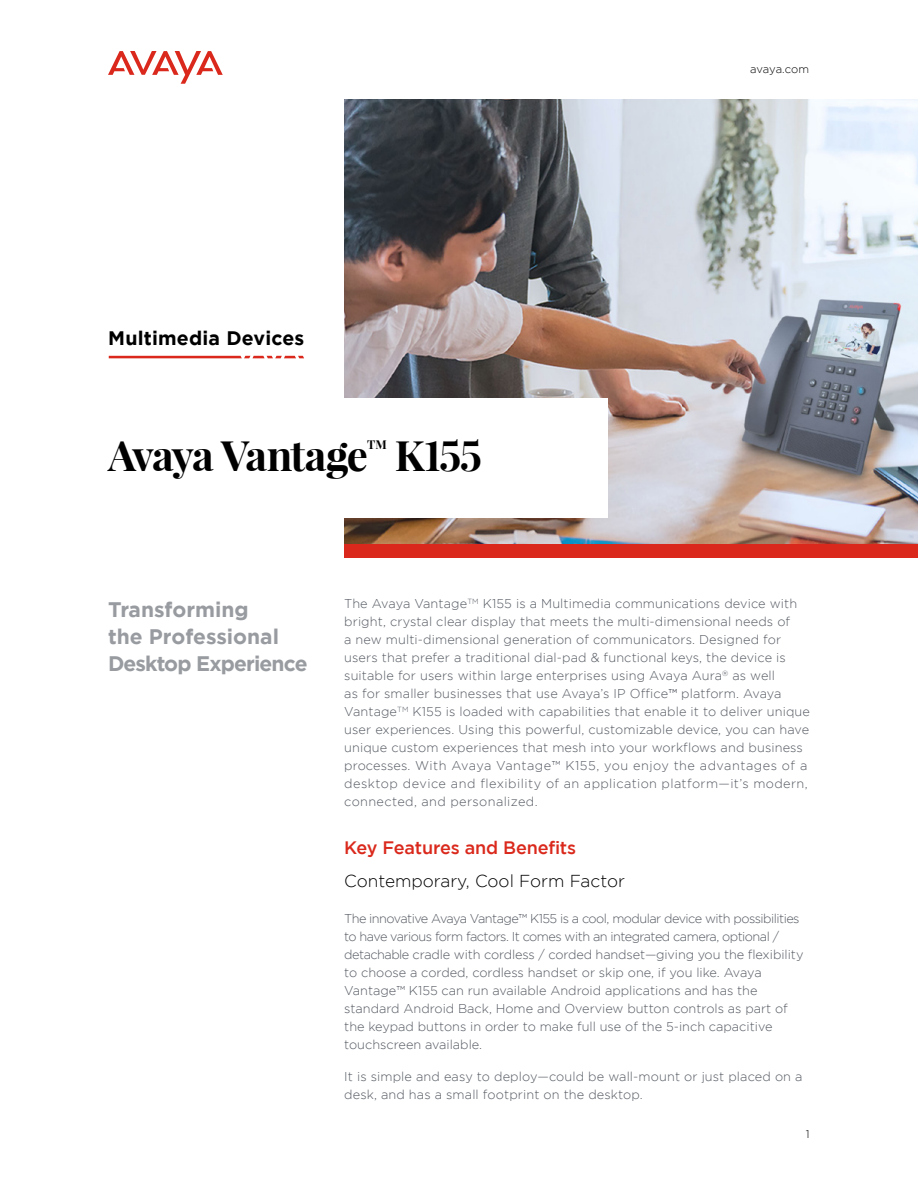
<style>
.page{position:relative;width:918px;height:1188px;background:#fff}
.page>*{position:absolute;margin:0;border:0;box-sizing:border-box;transform-origin:0 0}
.t1{font:700 42px "Playfair Display";letter-spacing:-.04em;color:#000}
.t2{font:700 21px/27px "Gotham";letter-spacing:-.01em;color:#989ba0}
.t3{font:700 19.5px "Gotham";letter-spacing:.01em;color:#000}
.t4{font:500 18px "Gotham";letter-spacing:-.01em;color:#da291c}
.t5{font:300 17.25px "Gotham";color:#000}
.t6{font:300 12.75px/18px "Gotham";letter-spacing:.01em;color:#535860}
.t7{font:300 12.75px/18px "Gotham";letter-spacing:-.01em;color:#535860}
.t8{font:700 12.3px "Playfair Display";color:#000}
.t9{font:300 11.25px "Gotham";letter-spacing:-.01em;color:#000}
.s1{font-weight:400}
</style>
<div class="page">
<svg style="left:108px;top:51px;width:115px;height:33px"></svg>
<img style="left:344px;top:99px;width:574px;height:445px">
<div style="left:344px;top:545px;width:574px;height:13px;background:#da291c"></div>
<div style="left:0;top:398px;width:608px;height:120px;background:#fff"></div>
<svg style="left:109px;top:356px;width:195px;height:2px"></svg>
<h3 class="t3" style="left:108px;top:327px;width:198px">Multimedia Devices</h3>
<h1 class="t1" style="left:108px;top:428px;width:261px">Avaya Vantage</h1>
<p class="t8" style="left:367px;top:436px;width:21px">TM</p>
<h1 class="t1" style="left:395px;top:428px;width:89px">K155</h1>
<p class="t9" style="left:750px;top:63px;width:60px">avaya.com</p>
<h2 class="t2" style="left:108px;top:595px;width:201px">Transforming<br>the Professional<br>Desktop Experience</h2>
<p class="t6" style="left:344px;top:594px;width:467px">The Avaya Vantage<sup>TM</sup> K155 is a Multimedia communications device with bright, crystal clear display that meets the multi-dimensional needs of<br>a new multi-dimensional generation of communicators. Designed for users that prefer a traditional dial-pad &amp; functional keys, the device is suitable for users within large enterprises using Avaya Aura<sup>®</sup> as well<br>as for smaller businesses that use Avaya’s IP Office<span class="s1">™</span> platform. Avaya Vantage<sup>TM</sup> K155 is loaded with capabilities that enable it to deliver unique user experiences. Using this powerful, customizable device, you can have unique custom experiences that mesh into your workflows and business processes. With Avaya Vantage™ K155, you enjoy the advantages of a desktop device and flexibility of an application platform—it’s modern, connected, and personalized.</p>
<h3 class="t4" style="left:344px;top:838px;width:233px">Key Features and Benefits</h3>
<h3 class="t5" style="left:344px;top:872px;width:282px">Contemporary, Cool Form Factor</h3>
<p class="t7" style="left:344px;top:910px;width:461px">The innovative Avaya Vantage™ K155 is a cool, modular device with possibilities to have various form factors. It comes with an integrated camera, optional / detachable cradle with cordless / corded handset—giving you the flexibility to choose a corded, cordless handset or skip one, if you like. Avaya Vantage™ K155 can run available Android applications and has the standard Android Back, Home and Overview button controls as part of the keypad buttons in order to make full use of the 5-inch capacitive touchscreen available.</p>
<p class="t6" style="left:344px;top:1067px;width:460px">It is simple and easy to deploy—could be wall-mount or just placed on a desk, and has a small footprint on the desktop.</p>
<p class="t9" style="left:806px;top:1128px;width:5px">1</p>
</div>
